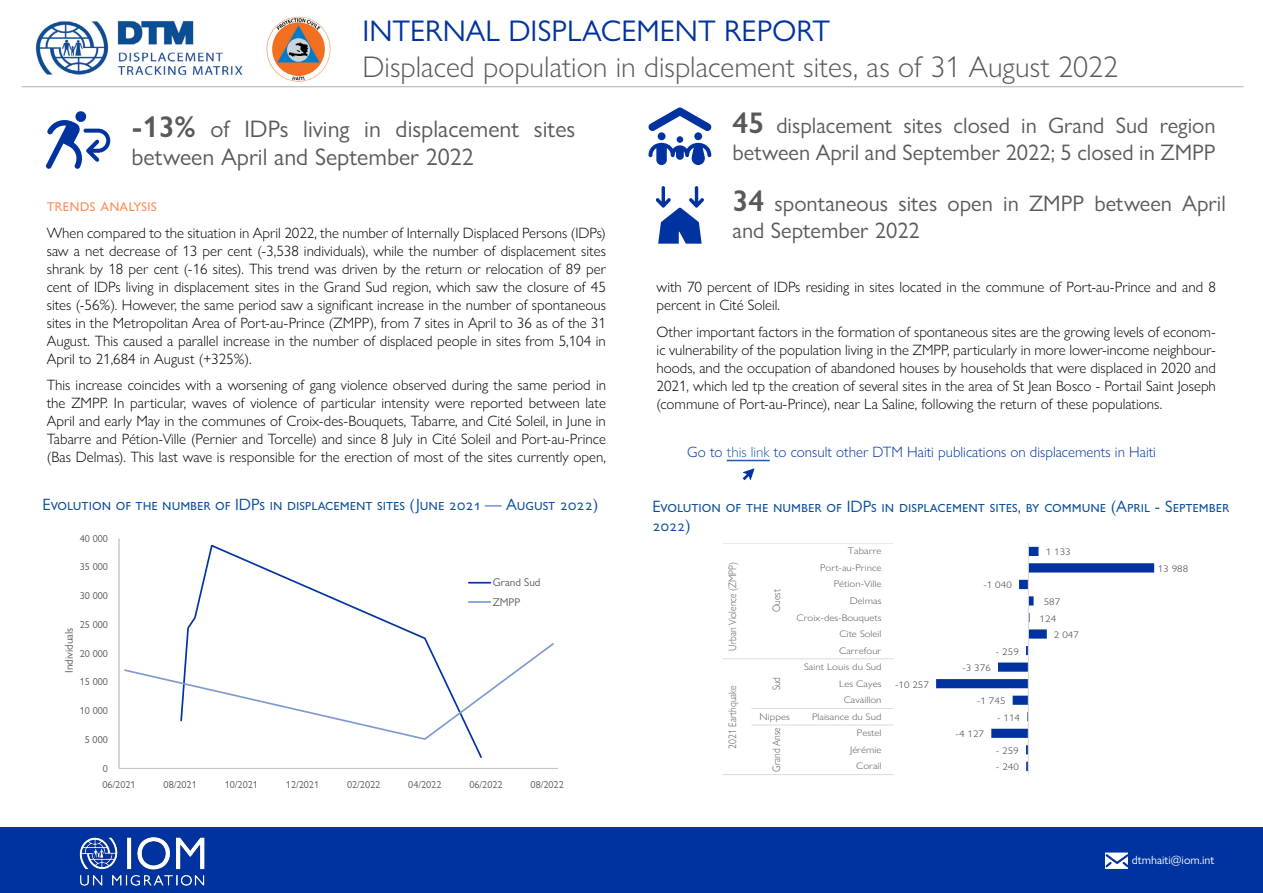
<style>
.page{position:relative;width:1263px;height:893px;background:#fff}
.page>*{position:absolute;margin:0;border:0;box-sizing:border-box;transform-origin:0 0}
.t1{font:300 30px "Gill Sans Nova";color:#595959}
.t2{font:30px "Gill Sans Nova";color:#0033a0}
.t3{font:24px/28.8px "Gill Sans Nova";color:#595959}
.t4{font:22.5px/27px "Gill Sans Nova";color:#595959}
.t5{font:18px "Gill Sans Nova";color:#ff8d57}
.t6{font:16.5px/19.5px "Gill Sans Nova";color:#084b9a}
.t7{font:300 15px/18px "Gill Sans Nova";color:#000;text-align:justify}
.t8{font:300 15px "Gill Sans Nova";color:#0033a0}
.t9{font:12px "Gill Sans Nova";color:#fff}
.t10{font:11.25px/19.2px "Gill Sans Nova";color:#595959}
.t11{font:300 10.95px "Gill Sans Nova";color:#595959;scale:.88 1}
.t12{font:10.2px "Gill Sans Nova";letter-spacing:.005em;color:#595959}
.t13{font:300 9.6px "Gill Sans Nova";color:#595959;scale:1.14 1}
.t14{font:300 9.6px "Gill Sans Nova";letter-spacing:.005em;color:#404040;scale:1.14 1}
.s1{font-weight:600;font-size:30px}
.s2{color:#215e9e}
</style>
<div class="page">
<div style="left:0;top:828px;width:1263px;height:65px;background:#0033a0"></div>
<img style="left:56px;top:827px;width:171px;height:59px">
<svg style="left:1106px;top:853px;width:22px;height:16px"></svg>
<img style="left:266px;top:16px;width:65px;height:66px">
<hr style="left:21px;top:86px;width:1222px;height:1px;background:#afafaf">
<img style="left:35px;top:21px;width:208px;height:54px">
<svg style="left:656px;top:186px;width:48px;height:58px"></svg>
<svg style="left:46px;top:111px;width:64px;height:58px"></svg>
<hr style="left:727px;top:460px;width:43px;height:1px;background:#215e9e">
<svg style="left:743px;top:468px;width:11px;height:12px"></svg>
<svg style="left:648px;top:107px;width:64px;height:24px"></svg>
<svg style="left:648px;top:143px;width:63px;height:22px"></svg>
<div style="left:694px;top:132px;width:8px;height:8px;background:#0033a0;border-radius:50%"></div>
<div style="left:658px;top:132px;width:7px;height:8px;background:#0033a0;border-radius:50%"></div>
<div style="left:677px;top:136px;width:6px;height:7px;background:#0033a0;border-radius:50%"></div>
<hr style="left:119px;top:539px;width:1px;height:229px;background:#afabab">
<hr style="left:119px;top:768px;width:439px;height:1px;background:#bfbfbf">
<svg style="left:186px;top:544px;width:297px;height:214px"></svg>
<svg style="left:124px;top:641px;width:430px;height:100px"></svg>
<hr style="left:469px;top:582px;width:21px;height:2px;background:#0033a0">
<hr style="left:469px;top:601px;width:21px;height:2px;background:#8099d0">
<svg style="left:936px;top:547px;width:218px;height:224px"></svg>
<hr style="left:1028px;top:543px;width:1px;height:232px;background:#d9d9d9">
<hr style="left:795px;top:774px;width:98px;height:1px;background:#d9d9d9">
<hr style="left:795px;top:725px;width:98px;height:1px;background:#d9d9d9">
<hr style="left:795px;top:708px;width:98px;height:1px;background:#d9d9d9">
<hr style="left:795px;top:658px;width:98px;height:1px;background:#d9d9d9">
<hr style="left:795px;top:543px;width:98px;height:1px;background:#d9d9d9">
<hr style="left:751px;top:774px;width:44px;height:1px;background:#d9d9d9">
<hr style="left:751px;top:725px;width:44px;height:1px;background:#d9d9d9">
<hr style="left:751px;top:708px;width:44px;height:1px;background:#d9d9d9">
<hr style="left:751px;top:658px;width:44px;height:1px;background:#d9d9d9">
<hr style="left:751px;top:543px;width:44px;height:1px;background:#d9d9d9">
<svg style="left:723px;top:774px;width:28px;height:1px"></svg>
<svg style="left:723px;top:658px;width:28px;height:1px"></svg>
<svg style="left:723px;top:543px;width:28px;height:1px"></svg>
<h1 class="t2" style="left:362px;top:12px;width:469px">INTERNAL DISPLACEMENT REPORT</h1>
<h1 class="t1" style="left:362px;top:48px;width:757px">Displaced population in displacement sites, as of 31 August 2022</h1>
<h2 class="t3" style="left:132px;top:114px;width:445px"><span class="s1">-13%</span> of IDPs living in displacement sites between April and September 2022</h2>
<h3 class="t4" style="left:732px;top:111px;width:484px"><span class="s1">45</span> displacement sites closed in Grand Sud region between April and September 2022; 5 closed in ZMPP</h3>
<h3 class="t4" style="left:732px;top:190px;width:495px"><span class="s1">34</span> spontaneous sites open in ZMPP between April and September 2022</h3>
<p class="t7" style="left:657px;top:278px;width:561px">with 70 percent of IDPs residing in sites located in the commune of Port-au-Prince and and 8 percent in Cité Soleil.</p>
<p class="t7" style="left:657px;top:322px;width:561px">Other important factors in the formation of spontaneous sites are the growing levels of econom&shy;ic vulnerability of the population living in the ZMPP, particularly in more lower-income neighbour&shy;hoods, and the occupation of abandoned houses by households that were displaced in 2020 and 2021, which led tp the creation of several sites in the area of St Jean Bosco - Portail Saint Joseph (commune of Port-au-Prince), near La Saline, following the return of these populations.</p>
<p class="t8" style="left:687px;top:443px;width:470px">Go to <span class="s2">this link</span> to consult other DTM Haiti publications on displacements in Haiti</p>
<p class="t5" style="left:47px;top:194px;width:112px">trends analysis</p>
<p class="t7" style="left:47px;top:223px;width:561px">When compared to the situation in April 2022, the number of Internally Displaced Persons (IDPs) saw a net decrease of 13 per cent (-3,538 individuals), while the number of displacement sites shrank by 18 per cent (-16 sites). This trend was driven by the return or relocation of 89 per cent of IDPs living in displacement sites in the Grand Sud region, which saw the closure of 45 sites (-56%). However, the same period saw a significant increase in the number of spontaneous sites in the Metropolitan Area of Port-au-Prince (ZMPP), from 7 sites in April to 36 as of the 31<br>August. This caused a parallel increase in the number of displaced people in sites from 5,104 in April to 21,684 in August (+325%).</p>
<p class="t7" style="left:47px;top:376px;width:561px">This increase coincides with a worsening of gang violence observed during the same period in the ZMPP. In particular, waves of violence of particular intensity were reported between late April and early May in the communes of Croix-des-Bouquets, Tabarre, and Cité Soleil, in June in Tabarre and Pétion-Ville (Pernier and Torcelle) and since 8 July in Cité Soleil and Port-au-Prince (Bas Delmas). This last wave is responsible for the erection of most of the sites currently open,</p>
<p class="t6" style="left:43px;top:495px;width:557px">Evolution of the number of IDPs in displacement sites (June 2021 — August 2022)</p>
<p class="t6" style="left:652px;top:496px;width:578px">Evolution of the number of IDPs in displacement sites, by commune (April - September<br>2022)</p>
<p class="t12" style="left:80px;top:532px;width:30px">40 000</p>
<p class="t13" style="left:848px;top:545px;width:31px">Tabarre</p>
<p class="t14" style="left:1046px;top:546px;width:23px">1 133</p>
<p class="t12" style="left:80px;top:561px;width:30px">35 000</p>
<p class="t12" style="left:80px;top:589px;width:30px">30 000</p>
<p class="t12" style="left:80px;top:618px;width:30px">25 000</p>
<p class="t10" style="left:59px;top:673px;width:47px;rotate:-90deg">Individuals</p>
<p class="t12" style="left:80px;top:647px;width:30px">20 000</p>
<p class="t10" style="left:493px;top:573px;width:49px">Grand Sud<br>ZMPP</p>
<p class="t11" style="left:726px;top:651px;width:103px;rotate:-90deg">Urban Violence (ZMPP)</p>
<p class="t11" style="left:770px;top:612px;width:28px;rotate:-90deg">Ouest</p>
<p class="t13" style="left:820px;top:562px;width:55px">Port-au-Prince</p>
<p class="t13" style="left:834px;top:578px;width:43px">Pétion-Ville</p>
<p class="t13" style="left:850px;top:595px;width:29px">Delmas</p>
<p class="t13" style="left:796px;top:611px;width:76px">Croix-des-Bouquets</p>
<p class="t13" style="left:839px;top:628px;width:39px">Cite Soleil</p>
<p class="t13" style="left:839px;top:644px;width:39px">Carrefour</p>
<p class="t13" style="left:804px;top:661px;width:69px">Saint Louis du Sud</p>
<p class="t14" style="left:983px;top:579px;width:26px">-1 040</p>
<p class="t14" style="left:996px;top:645px;width:22px">- 259</p>
<p class="t14" style="left:962px;top:662px;width:26px">-3 376</p>
<p class="t14" style="left:1044px;top:596px;width:16px">587</p>
<p class="t14" style="left:1040px;top:612px;width:16px">124</p>
<p class="t14" style="left:1054px;top:629px;width:23px">2 047</p>
<p class="t14" style="left:1158px;top:563px;width:28px">13 988</p>
<p class="t12" style="left:80px;top:676px;width:30px">15 000</p>
<p class="t12" style="left:80px;top:704px;width:30px">10 000</p>
<p class="t12" style="left:85px;top:733px;width:25px">5 000</p>
<p class="t12" style="left:103px;top:762px;width:7px">0</p>
<p class="t11" style="left:726px;top:749px;width:73px;rotate:-90deg">2021 Earthquake</p>
<p class="t11" style="left:770px;top:690px;width:17px;rotate:-90deg">Sud</p>
<p class="t13" style="left:760px;top:711px;width:28px">Nippes</p>
<p class="t11" style="left:770px;top:772px;width:52px;rotate:-90deg">Grand Anse</p>
<p class="t13" style="left:839px;top:677px;width:39px">Les Cayes</p>
<p class="t13" style="left:844px;top:694px;width:35px">Cavaillon</p>
<p class="t13" style="left:812px;top:711px;width:62px">Plaisance du Sud</p>
<p class="t13" style="left:857px;top:727px;width:23px">Pestel</p>
<p class="t13" style="left:850px;top:744px;width:29px">Jérémie</p>
<p class="t13" style="left:856px;top:760px;width:24px">Corail</p>
<p class="t14" style="left:895px;top:678px;width:31px">-10 257</p>
<p class="t14" style="left:977px;top:695px;width:26px">-1 745</p>
<p class="t14" style="left:956px;top:728px;width:26px">-4 127</p>
<p class="t14" style="left:997px;top:712px;width:22px">- 114</p>
<p class="t14" style="left:996px;top:745px;width:22px">- 259</p>
<p class="t14" style="left:996px;top:761px;width:22px">- 240</p>
<p class="t12" style="left:102px;top:778px;width:35px">06/2021</p>
<p class="t12" style="left:164px;top:778px;width:35px">08/2021</p>
<p class="t12" style="left:225px;top:778px;width:35px">10/2021</p>
<p class="t12" style="left:286px;top:778px;width:35px">12/2021</p>
<p class="t12" style="left:347px;top:778px;width:35px">02/2022</p>
<p class="t12" style="left:408px;top:778px;width:35px">04/2022</p>
<p class="t12" style="left:469px;top:778px;width:35px">06/2022</p>
<p class="t12" style="left:531px;top:778px;width:35px">08/2022</p>
<p class="t9" style="left:1132px;top:852px;width:84px">dtmhaiti@iom.int</p>
</div>
